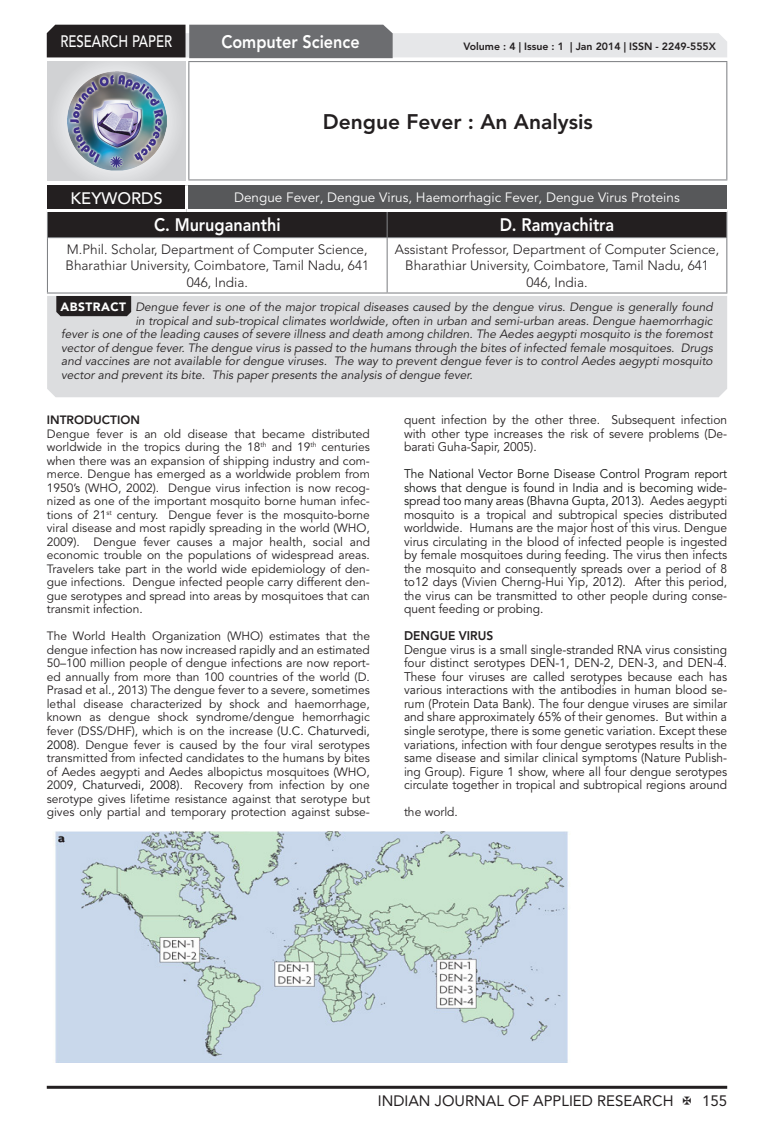
<style>
.page{position:relative;width:774px;height:1136px;background:#fff}
.page>*{position:absolute;margin:0;border:0;box-sizing:border-box;transform-origin:0 0}
.Articles_Head{font:800 21px "Avenir LT Std";color:#231f20}
.Author_Name{font:800 18px "Avenir LT Std";color:#fff;scale:.9 1}
.Subject_Name{font:800 18px "Avenir LT Std";color:#fff;scale:.9 1}
.Address{font:500 16.5px "Avenir LT Std";color:#fff;scale:.8 1}
.Address-2{font:500 16.5px "Avenir LT Std";color:#fff}
.t1{font:15px "Avenir LT Std";color:#231f20}
.Address-3{font:300 13.5px/16.2px "Avenir LT Std";color:#231f20;text-align:center}
.Address-4{font:13.5px "Avenir LT Std";color:#fff}
.Body_Text{font:12.45px/13.5px "Avenir LT Std";color:#231f20;text-align:justify;scale:.96 1}
.Bold{font:800 12.45px "Avenir LT Std";color:#231f20;scale:.96 1}
.Body_Text-2{font:12.15px "Avenir LT Std";color:#231f20}
.Body_Text-3{font:12px/13.5px "Avenir LT Std";color:#231f20;text-align:justify}
.Body_Text-4{font:italic 12px "Avenir LT Std";color:#231f20}
.Bold-2{font:800 12px "Avenir LT Std";color:#231f20}
.t2{font:900 12px "Avenir LT Std";letter-spacing:.04em;color:#fff}
.t3{font:800 10.5px "Avenir LT Std";color:#231f20}
.s1{color:#141314}
.s2{color:#131413}
</style>
<div class="page">
<hr style="left:47px;top:1085px;width:680px;height:3px;background:#231f20">
<div style="left:48px;top:62px;width:137px;height:118px;background:linear-gradient(to right,#d9dadc,#d8d9db)"></div>
<img style="left:68px;top:71px;width:99px;height:100px">
<svg style="left:47px;top:25px;width:680px;height:33px;background:#9e9e9f"></svg>
<hr style="left:188px;top:61px;width:539px;height:1px;background:#808285">
<hr style="left:188px;top:62px;width:1px;height:117px;background:#808285">
<hr style="left:726px;top:62px;width:1px;height:117px;background:#808285">
<hr style="left:188px;top:179px;width:539px;height:1px;background:#808285">
<div style="left:47px;top:212px;width:680px;height:25px;background:#231f20"></div>
<hr style="left:47px;top:237px;width:340px;height:1px;background:#808285">
<hr style="left:47px;top:238px;width:1px;height:54px;background:#808285">
<hr style="left:387px;top:237px;width:340px;height:1px;background:#808285">
<hr style="left:387px;top:238px;width:1px;height:54px;background:#808285">
<hr style="left:726px;top:238px;width:1px;height:54px;background:#808285">
<hr style="left:47px;top:292px;width:340px;height:1px;background:#808285">
<hr style="left:387px;top:292px;width:340px;height:1px;background:#808285">
<div style="left:47px;top:185px;width:139px;height:25px;background:#231f20"></div>
<div style="left:186px;top:185px;width:541px;height:25px;background:#57585a"></div>
<hr style="left:185px;top:185px;width:3px;height:24px;background:#fff">
<hr style="left:47px;top:209px;width:139px;height:3px;background:#fff">
<hr style="left:186px;top:209px;width:541px;height:3px;background:#fff">
<div style="left:47px;top:296px;width:680px;height:101px;background:#dcdddf"></div>
<svg style="left:56px;top:296px;width:75px;height:20px"></svg>
<img style="left:55px;top:831px;width:513px;height:231px">
<h3 class="Address" style="left:60px;top:32px;width:141px">RESEARCH PAPER</h3>
<p class="Subject_Name" style="left:221px;top:31px;width:155px">Computer Science</p>
<p class="t3" style="left:463px;top:41px;width:254px">Volume : 4 | Issue : 1 | Jan 2014 | ISSN - 2249-555X</p>
<p class="Articles_Head" style="left:323px;top:109px;width:271px">Dengue Fever : An Analysis</p>
<p class="Address-2" style="left:71px;top:189px;width:94px">KEYWORDS</p>
<p class="Address-4" style="left:234px;top:189px;width:447px">Dengue Fever, Dengue Virus, Haemorrhagic Fever, Dengue Virus Proteins</p>
<p class="Author_Name" style="left:154px;top:214px;width:142px">C. Murugananthi</p>
<p class="Author_Name" style="left:500px;top:214px;width:129px">D. Ramyachitra</p>
<p class="Address-3" style="left:66px;top:241px;width:305px">M.Phil. Scholar, Department of Computer Science,<br>Bharathiar University, Coimbatore, Tamil Nadu, 641<br>046, India.</p>
<p class="Address-3" style="left:395px;top:241px;width:326px">Assistant Professor, Department of Computer Science,<br>Bharathiar University, Coimbatore, Tamil Nadu, 641<br>046, India.</p>
<p class="t2" style="left:61px;top:299px;width:67px">ABSTRACT</p>
<p class="Body_Text-4" style="left:135px;top:300px;width:579px">Dengue fever is one of the major tropical diseases caused by the dengue virus. Dengue is generally found</p>
<p class="Body_Text-4" style="left:135px;top:314px;width:579px">in tropical and sub-tropical climates worldwide, often in urban and semi-urban areas. Dengue haemorrhagic</p>
<p class="Body_Text-4" style="left:61px;top:327px;width:653px">fever is one of the leading causes of severe illness and death among children. The Aedes aegypti mosquito is the foremost</p>
<p class="Body_Text-4" style="left:61px;top:341px;width:653px">vector of dengue fever. The dengue virus is passed to the humans through the bites of infected female mosquitoes. Drugs</p>
<p class="Body_Text-4" style="left:61px;top:354px;width:653px">and vaccines are not available for dengue viruses. The way to prevent dengue fever is to control Aedes aegypti mosquito</p>
<p class="Body_Text-4" style="left:61px;top:368px;width:413px">vector and prevent its bite. This paper presents the analysis of dengue fever.</p>
<p class="Bold-2" style="left:47px;top:413px;width:95px">INTRODUCTION</p>
<p class="Body_Text-3" style="left:47px;top:427px;width:325px">Dengue fever is an old disease that became distributed worldwide in the tropics during the 18<sup>th</sup> and 19<sup>th</sup> centuries when there was an expansion of shipping industry and com&shy;merce. Dengue has emerged as a worldwide problem from 1950’s (WHO, 2002). Dengue virus infection is now recog&shy;nized as one of the important mosquito borne human infec&shy;tions of 21<sup>st</sup> century. Dengue fever is the mosquito-borne viral disease and most rapidly spreading in the world (WHO, 2009). Dengue fever causes a major health, social and economic trouble on the populations of widespread areas.<br>Travelers take part in the world wide epidemiology of den&shy;gue infections. Dengue infected people carry different den&shy;gue serotypes and spread into areas by mosquitoes that can transmit infection.</p>
<p class="Body_Text-3" style="left:47px;top:629px;width:325px">The World Health Organization (WHO) estimates that the dengue infection has now increased rapidly and an estimated 50–100 million people of dengue infections are now report&shy;ed annually from more than 100 countries of the world (D.<br>Prasad et al., 2013) The dengue fever to a severe, sometimes lethal disease characterized by shock and haemorrhage, known as dengue shock syndrome/dengue hemorrhagic fever (DSS/DHF), which is on the increase (<span class="s1">U.C. Chaturvedi, 2008)</span>. Dengue fever is caused by the four viral serotypes transmitted from infected candidates to the humans by bites of Aedes aegypti and Aedes albopictus mosquitoes (WHO, 2009, <span class="s1">Chaturvedi, 2008</span>). Recovery from infection by one serotype gives lifetime resistance against that serotype but gives only partial and temporary protection against subse-</p>
<p class="Body_Text" style="left:404px;top:413px;width:338px">quent infection by the other three. Subsequent infection with other type increases the risk of severe problems (De&shy;barati Guha-Sapir, 2005).</p>
<p class="Body_Text" style="left:404px;top:467px;width:338px"><span class="s2">The National Vector Borne Disease Control Program report shows that dengue is found in India and is becoming wide&shy;spread too many areas (Bhavna Gupta, 2013).</span> Aedes aegypti mosquito is a tropical and subtropical species distributed worldwide. Humans are the major host of this virus. Dengue virus circulating in the blood of infected people is ingested by female mosquitoes during feeding. The virus then infects the mosquito and consequently spreads over a period of 8 to12 days (Vivien Cherng-Hui Yip, 2012). After this period, the virus can be transmitted to other people during conse&shy;quent feeding or probing.</p>
<p class="Bold" style="left:404px;top:628px;width:95px">DENGUE VIRUS</p>
<p class="Body_Text" style="left:404px;top:643px;width:338px">Dengue virus is a small single-stranded RNA virus consisting four distinct serotypes DEN-1, DEN-2, DEN-3, and DEN-4.<br>These four viruses are called serotypes because each has various interactions with the antibodies in human blood se&shy;rum (Protein Data Bank). The four dengue viruses are similar and share approximately 65% of their genomes. But within a single serotype, there is some genetic variation. Except these variations, infection with four dengue serotypes results in the same disease and similar clinical symptoms (Nature Publish&shy;ing Group). Figure 1 show, where all four dengue serotypes circulate together in tropical and subtropical regions around</p>
<p class="Body_Text-2" style="left:404px;top:804px;width:55px">the world.</p>
<p class="t1" style="left:378px;top:1091px;width:297px">INDIAN JOURNAL OF APPLIED RESEARCH</p>
<p class="t1" style="left:702px;top:1091px;width:27px">155</p>
</div>
